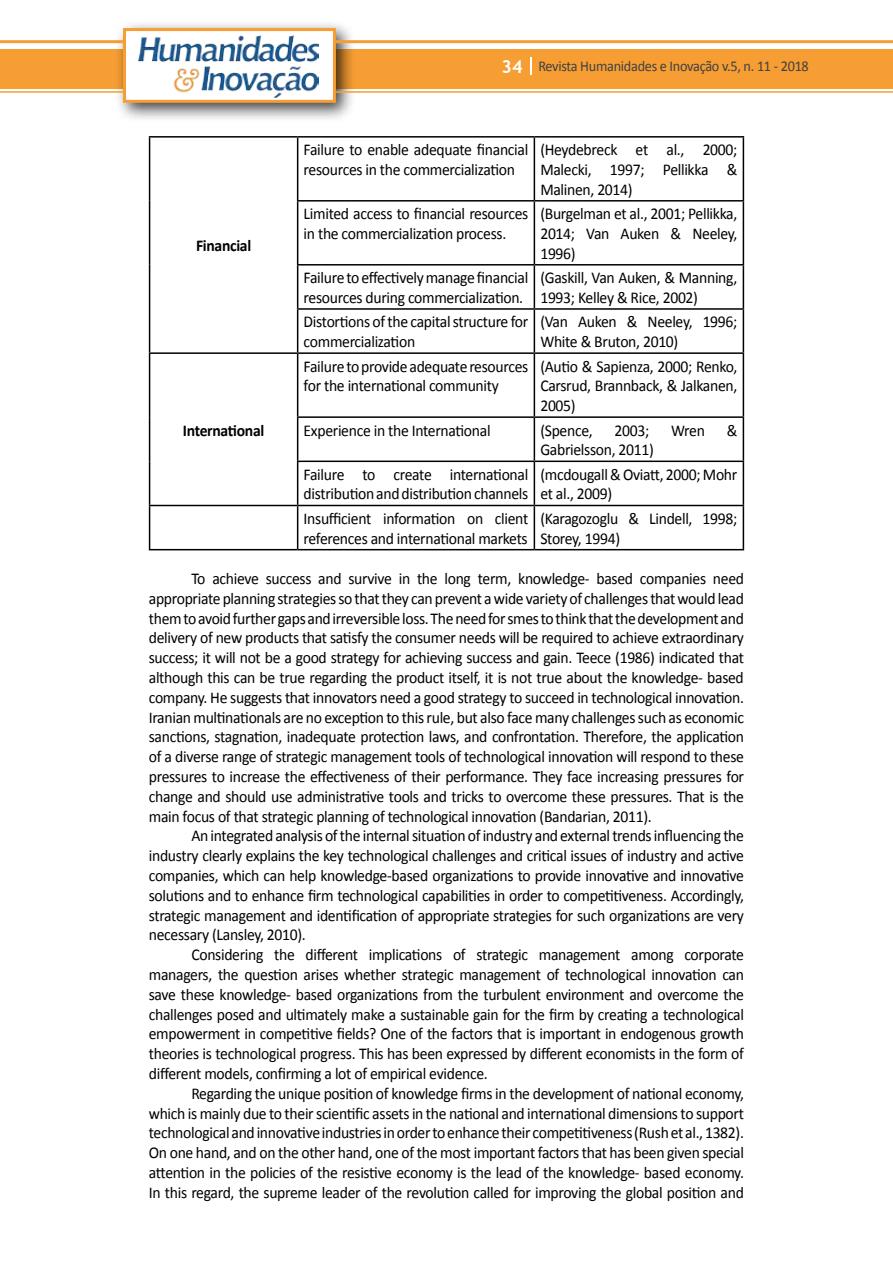
<style>
.page{position:relative;width:893px;height:1263px;background:#fff}
.page>*{position:absolute;margin:0;border:0;box-sizing:border-box;transform-origin:0 0}
.t1{font:16.5px/19.8px "Calibri";letter-spacing:-.02em;color:#000;scale:.95 1}
.t2{font:700 16.5px "Calibri";letter-spacing:-.02em;color:#000;scale:.95 1}
.t3{font:15px "Calibri";letter-spacing:-.02em;color:#414042;scale:.95 1}
.s1{font-family:"Trebuchet MS";font-weight:700;font-size:18px;color:#fff}
</style>
<div class="page">
<div style="left:441px;top:49px;width:452px;height:39px;background:#f69e34"></div>
<div style="left:333px;top:49px;width:108px;height:39px;background:#f69e34"></div>
<div style="left:0;top:49px;width:124px;height:39px;background:#f69e34"></div>
<svg style="left:530px;top:57px;width:2px;height:18px"></svg>
<div style="left:115px;top:20px;width:241px;height:103px;background:#000;opacity:.75"></div>
<div style="left:125px;top:30px;width:209px;height:71px;background:#fff"></div>
<img style="left:138px;top:35px;width:181px;height:62px">
<div style="left:123px;top:28px;width:213px;height:75px;border:3px solid #f69e34"></div>
<hr style="left:0;top:40px;width:124px;height:3px;background:#f69e34">
<hr style="left:0;top:91px;width:124px;height:2px;background:#f69e34">
<hr style="left:333px;top:40px;width:560px;height:3px;background:#f69e34">
<hr style="left:333px;top:91px;width:560px;height:2px;background:#f69e34">
<hr style="left:149px;top:136px;width:149px;height:2px;background:#000">
<hr style="left:149px;top:138px;width:1px;height:63px;background:#000">
<hr style="left:298px;top:136px;width:236px;height:2px;background:#000">
<hr style="left:297px;top:138px;width:1px;height:62px;background:#000">
<hr style="left:534px;top:136px;width:210px;height:2px;background:#000">
<hr style="left:534px;top:138px;width:1px;height:62px;background:#000">
<hr style="left:743px;top:138px;width:1px;height:62px;background:#000">
<hr style="left:149px;top:201px;width:1px;height:64px;background:#000">
<hr style="left:297px;top:200px;width:237px;height:2px;background:#000">
<hr style="left:297px;top:202px;width:1px;height:62px;background:#000">
<hr style="left:534px;top:200px;width:210px;height:2px;background:#000">
<hr style="left:534px;top:202px;width:1px;height:62px;background:#000">
<hr style="left:743px;top:202px;width:1px;height:62px;background:#000">
<hr style="left:149px;top:265px;width:1px;height:44px;background:#000">
<hr style="left:297px;top:264px;width:237px;height:2px;background:#000">
<hr style="left:297px;top:266px;width:1px;height:42px;background:#000">
<hr style="left:534px;top:264px;width:210px;height:2px;background:#000">
<hr style="left:534px;top:266px;width:1px;height:42px;background:#000">
<hr style="left:743px;top:266px;width:1px;height:42px;background:#000">
<hr style="left:149px;top:309px;width:1px;height:43px;background:#000">
<hr style="left:297px;top:308px;width:237px;height:2px;background:#000">
<hr style="left:297px;top:310px;width:1px;height:42px;background:#000">
<hr style="left:534px;top:308px;width:210px;height:2px;background:#000">
<hr style="left:534px;top:310px;width:1px;height:42px;background:#000">
<hr style="left:743px;top:310px;width:1px;height:42px;background:#000">
<hr style="left:149px;top:352px;width:149px;height:2px;background:#000">
<hr style="left:149px;top:354px;width:1px;height:63px;background:#000">
<hr style="left:298px;top:352px;width:236px;height:2px;background:#000">
<hr style="left:297px;top:354px;width:1px;height:62px;background:#000">
<hr style="left:534px;top:352px;width:210px;height:2px;background:#000">
<hr style="left:534px;top:354px;width:1px;height:62px;background:#000">
<hr style="left:743px;top:354px;width:1px;height:62px;background:#000">
<hr style="left:149px;top:417px;width:1px;height:44px;background:#000">
<hr style="left:297px;top:416px;width:237px;height:2px;background:#000">
<hr style="left:297px;top:418px;width:1px;height:43px;background:#000">
<hr style="left:534px;top:416px;width:210px;height:2px;background:#000">
<hr style="left:534px;top:418px;width:1px;height:43px;background:#000">
<hr style="left:743px;top:418px;width:1px;height:43px;background:#000">
<hr style="left:149px;top:461px;width:1px;height:44px;background:#000">
<hr style="left:297px;top:461px;width:237px;height:1px;background:#000">
<hr style="left:297px;top:462px;width:1px;height:43px;background:#000">
<hr style="left:534px;top:461px;width:210px;height:1px;background:#000">
<hr style="left:534px;top:462px;width:1px;height:43px;background:#000">
<hr style="left:743px;top:462px;width:1px;height:43px;background:#000">
<hr style="left:149px;top:505px;width:149px;height:1px;background:#000">
<hr style="left:149px;top:506px;width:1px;height:43px;background:#000">
<hr style="left:298px;top:505px;width:236px;height:1px;background:#000">
<hr style="left:297px;top:506px;width:1px;height:43px;background:#000">
<hr style="left:534px;top:505px;width:210px;height:1px;background:#000">
<hr style="left:534px;top:506px;width:1px;height:43px;background:#000">
<hr style="left:743px;top:506px;width:1px;height:43px;background:#000">
<hr style="left:149px;top:549px;width:149px;height:1px;background:#000">
<hr style="left:298px;top:549px;width:236px;height:1px;background:#000">
<hr style="left:534px;top:549px;width:210px;height:1px;background:#000">
<p class="t2" style="left:196px;top:235px;width:60px">Financial</p>
<p class="t3" style="left:501px;top:57px;width:325px"><span class="s1">34</span> Revista Humanidades e Inovação v.5, n. 11 - 2018</p>
<p class="t1" style="left:304px;top:140px;width:238px">Failure to enable adequate financial resources in the commercialization</p>
<p class="t1" style="left:540px;top:140px;width:209px;text-align:justify">(Heydebreck et al., 2000; Malecki, 1997; Pellikka &amp; Malinen, 2014)</p>
<p class="t1" style="left:304px;top:204px;width:238px">Limited access to financial resources in the commercialization process.</p>
<p class="t1" style="left:540px;top:204px;width:209px;text-align:justify">(Burgelman et al., 2001; Pellikka, 2014; Van Auken &amp; Neeley, 1996)</p>
<p class="t1" style="left:304px;top:268px;width:238px">Failure to effectively manage financial resources during commercialization.</p>
<p class="t1" style="left:540px;top:268px;width:209px">(Gaskill, Van Auken, &amp; Manning,<br>1993; Kelley &amp; Rice, 2002)</p>
<p class="t1" style="left:304px;top:312px;width:238px">Distortions of the capital structure for commercialization</p>
<p class="t1" style="left:540px;top:312px;width:209px">(Van Auken &amp; Neeley, 1996;<br>White &amp; Bruton, 2010)</p>
<p class="t1" style="left:304px;top:356px;width:238px">Failure to provide adequate resources for the international community</p>
<p class="t1" style="left:540px;top:356px;width:209px;text-align:justify">(Autio &amp; Sapienza, 2000; Renko, Carsrud, Brannback, &amp; Jalkanen, 2005)</p>
<p class="t1" style="left:304px;top:420px;width:198px">Experience in the International</p>
<p class="t1" style="left:540px;top:420px;width:57px">(Spence,</p>
<p class="t1" style="left:614px;top:420px;width:38px">2003;</p>
<p class="t1" style="left:671px;top:420px;width:37px">Wren</p>
<p class="t1" style="left:727px;top:420px;width:13px">&amp;</p>
<p class="t1" style="left:540px;top:440px;width:121px">Gabrielsson, 2011)</p>
<p class="t1" style="left:304px;top:464px;width:238px">Failure to create international distribution and distribution channels</p>
<p class="t1" style="left:540px;top:464px;width:209px">(mcdougall &amp; Oviatt, 2000; Mohr et al., 2009)</p>
<p class="t1" style="left:304px;top:508px;width:238px">Insufficient information on client references and international markets</p>
<p class="t1" style="left:540px;top:508px;width:209px">(Karagozoglu &amp; Lindell, 1998;<br>Storey, 1994)</p>
<p class="t1" style="left:149px;top:569px;width:628px;text-align:justify;text-indent:43px">To achieve success and survive in the long term, knowledge- based companies need appropriate planning strategies so that they can prevent a wide variety of challenges that would lead them to avoid further gaps and irreversible loss. The need for smes to think that the development and delivery of new products that satisfy the consumer needs will be required to achieve extraordinary success; it will not be a good strategy for achieving success and gain. Teece (1986) indicated that although this can be true regarding the product itself, it is not true about the knowledge- based company. He suggests that innovators need a good strategy to succeed in technological innovation.<br>Iranian multinationals are no exception to this rule, but also face many challenges such as economic sanctions, stagnation, inadequate protection laws, and confrontation. Therefore, the application of a diverse range of strategic management tools of technological innovation will respond to these pressures to increase the effectiveness of their performance. They face increasing pressures for change and should use administrative tools and tricks to overcome these pressures. That is the main focus of that strategic planning of technological innovation (Bandarian, 2011).</p>
<p class="t1" style="left:149px;top:826px;width:628px;text-align:justify;text-indent:43px">An integrated analysis of the internal situation of industry and external trends influencing the industry clearly explains the key technological challenges and critical issues of industry and active companies, which can help knowledge-based organizations to provide innovative and innovative solutions and to enhance firm technological capabilities in order to competitiveness. Accordingly, strategic management and identification of appropriate strategies for such organizations are very necessary (Lansley, 2010).</p>
<p class="t1" style="left:149px;top:945px;width:628px;text-align:justify;text-indent:43px">Considering the different implications of strategic management among corporate managers, the question arises whether strategic management of technological innovation can save these knowledge- based organizations from the turbulent environment and overcome the challenges posed and ultimately make a sustainable gain for the firm by creating a technological empowerment in competitive fields? One of the factors that is important in endogenous growth theories is technological progress. This has been expressed by different economists in the form of different models, confirming a lot of empirical evidence.</p>
<p class="t1" style="left:149px;top:1083px;width:628px;text-align:justify;text-indent:43px">Regarding the unique position of knowledge firms in the development of national economy, which is mainly due to their scientific assets in the national and international dimensions to support technological and innovative industries in order to enhance their competitiveness (Rush et al., 1382).<br>On one hand, and on the other hand, one of the most important factors that has been given special attention in the policies of the resistive economy is the lead of the knowledge- based economy.<br>In this regard, the supreme leader of the revolution called for improving the global position and</p>
<p class="t2" style="left:183px;top:419px;width:87px">International</p>
</div>
